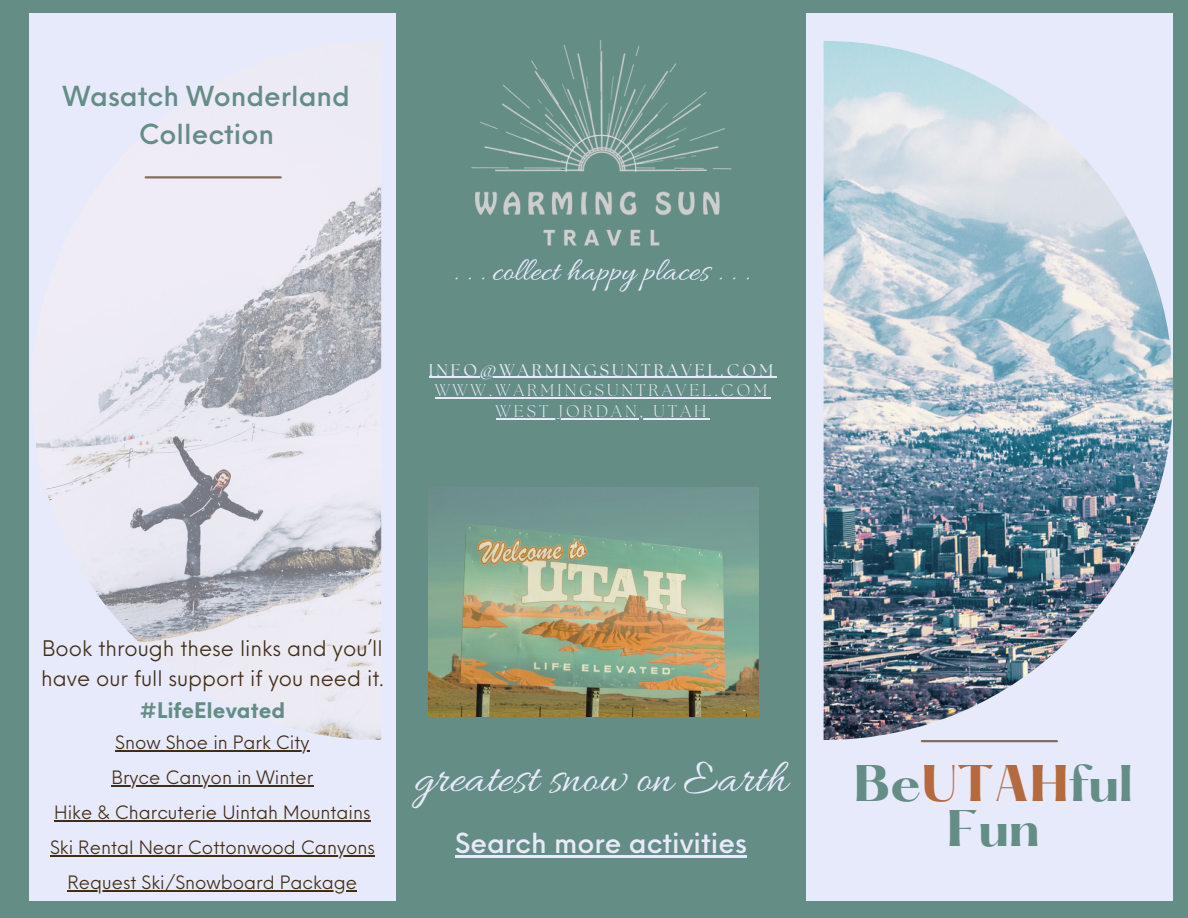
<style>
.page{position:relative;width:1188px;height:918px;background:#648d86}
.page>*{position:absolute;margin:0;border:0;box-sizing:border-box;transform-origin:0 0}
.t1{font:48px "Allura";color:#e7eafa}
.t2{font:700 45px "Hatton";color:#648d86}
.t3{font:33.45px "Allura";color:#e7eafa}
.t4{font:500 27px/38.2px "Neue Einstellung";color:#648d86;text-align:center}
.t5{font:500 27px "Neue Einstellung";color:#e7eafa}
.t6{font:21px/30.9px "Neue Einstellung";color:#422c16;text-align:center}
.t7{font:18px "Neue Einstellung";color:#422c16}
.t8{font:300 16.8px "The Seasons";letter-spacing:.185em;color:#e7eafa}
.t9{font:16.8px "The Seasons";letter-spacing:.185em;color:#e7eafa}
.s1{font-weight:700;color:#648d86}
.s2{color:#b4693f}
</style>
<div class="page">
<div style="left:806px;top:13px;width:367px;height:888px;background:#e7eafa"></div>
<img style="left:429px;top:488px;width:330px;height:228px">
<img style="left:824px;top:41px;width:349px;height:699px">
<img style="left:471px;top:40px;width:261px;height:206px">
<hr style="left:429px;top:377px;width:347px;height:1px;background:#e7eafa">
<hr style="left:435px;top:397px;width:335px;height:1px;background:#e7eafa">
<hr style="left:496px;top:418px;width:213px;height:2px;background:#e7eafa">
<div style="left:29px;top:13px;width:367px;height:888px;background:#e7eafa"></div>
<img style="left:36px;top:176px;width:345px;height:564px">
<hr style="left:922px;top:740px;width:135px;height:2px;background:#846c60">
<hr style="left:146px;top:176px;width:135px;height:3px;background:#846c60">
<hr style="left:455px;top:856px;width:292px;height:2px;background:#e7eafa">
<hr style="left:115px;top:751px;width:195px;height:1px;background:#422c16">
<hr style="left:111px;top:785px;width:202px;height:2px;background:#422c16">
<hr style="left:54px;top:820px;width:317px;height:1px;background:#422c16">
<hr style="left:50px;top:855px;width:325px;height:1px;background:#422c16">
<hr style="left:68px;top:890px;width:289px;height:1px;background:#422c16">
<p class="t4" style="left:63px;top:75px;width:289px">Wasatch Wonderland<br>Collection</p>
<p class="t3" style="left:453px;top:253px;width:299px">. . . collect happy places . . .</p>
<p class="t9" style="left:429px;top:362px;width:346px">INFO@WARMINGSUNTRAVEL.COM</p>
<p class="t8" style="left:435px;top:383px;width:334px">WWW.WARMINGSUNTRAVEL.COM</p>
<p class="t8" style="left:496px;top:404px;width:212px">WEST JORDAN, UTAH</p>
<p class="t6" style="left:41px;top:631px;width:344px">Book through these links and you’ll have our full support if you need it. <span class="s1">#LifeElevated</span></p>
<p class="t7" style="left:115px;top:727px;width:196px">Snow Shoe in Park City</p>
<p class="t7" style="left:111px;top:762px;width:204px">Bryce Canyon in Winter</p>
<p class="t7" style="left:54px;top:797px;width:318px">Hike &amp; Charcuterie Uintah Mountains</p>
<p class="t7" style="left:50px;top:831px;width:326px">Ski Rental Near Cottonwood Canyons</p>
<p class="t7" style="left:68px;top:866px;width:291px">Request Ski/Snowboard Package</p>
<p class="t1" style="left:415px;top:752px;width:374px">greatest snow on Earth</p>
<p class="t5" style="left:455px;top:819px;width:293px">Search more activities</p>
<p class="t2" style="left:854px;top:762px;width:281px">Be<span class="s2">UTAH</span>ful</p>
<p class="t2" style="left:947px;top:807px;width:95px">Fun</p>
</div>
